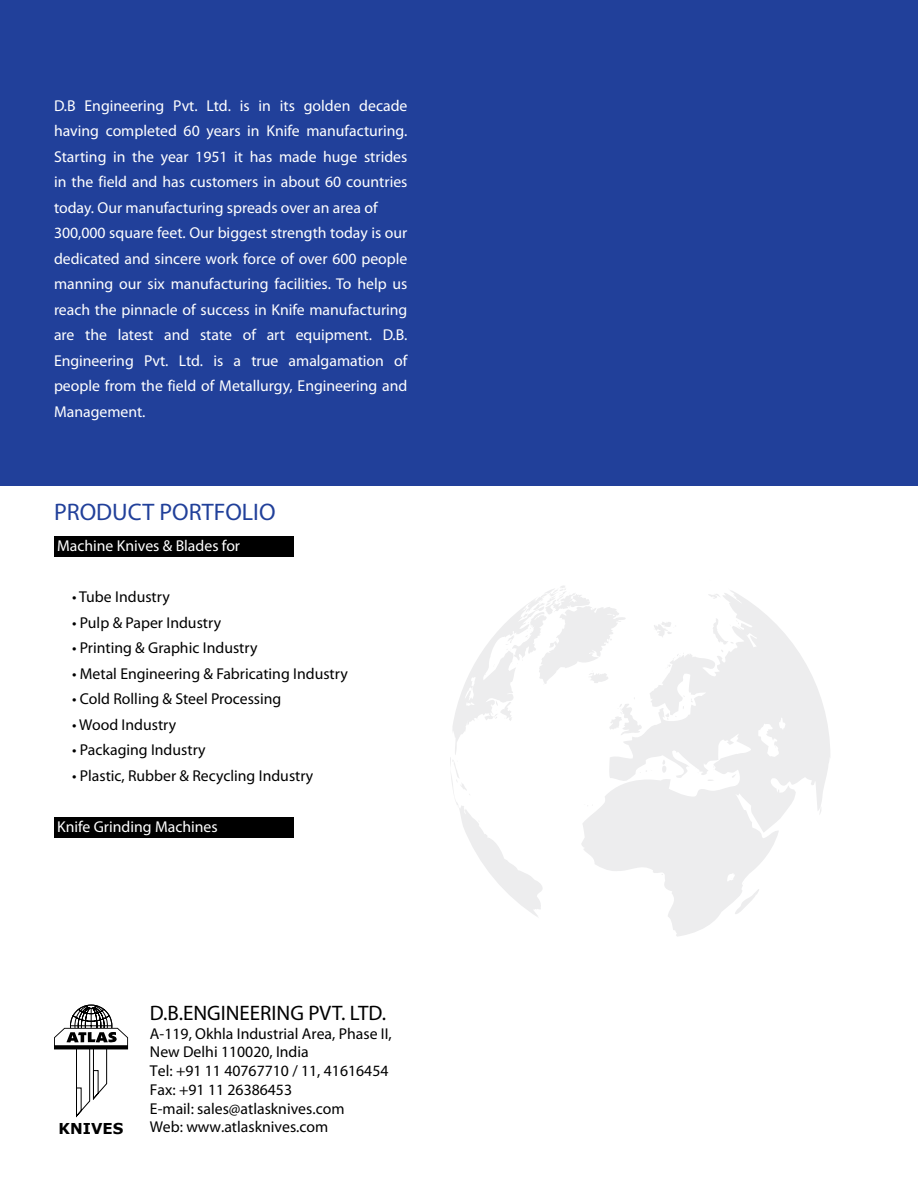
<style>
.page{position:relative;width:918px;height:1188px;background:#fff}
.page>*{position:absolute;margin:0;border:0;box-sizing:border-box;transform-origin:0 0}
.t1{font:24px "Myriad Pro";color:#21409a}
.t2{font:21px "Myriad Pro";color:#000}
.t3{font:15.75px/25.5px "Myriad Pro";color:#fff}
.t4{font:15.75px/18.8px "Myriad Pro";color:#000}
.t5{font:700 15px "Verdana";color:#000}
</style>
<div class="page">
<div style="left:0;top:0;width:918px;height:486px;background:#21409a"></div>
<svg style="left:54px;top:1004px;width:74px;height:114px"></svg>
<div style="left:54px;top:536px;width:240px;height:21px;background:#000"></div>
<div style="left:54px;top:817px;width:240px;height:21px;background:#000"></div>
<svg style="left:450px;top:586px;width:380px;height:351px"></svg>
<p class="t3" style="left:54px;top:93px;width:355px">D.B Engineering Pvt. Ltd. is in its golden decade having completed 60 years in Knife manufacturing.<br>Starting in the year 1951 it has made huge strides in the field and has customers in about 60 countries today. Our manufacturing spreads over an area of 300,000 square feet. Our biggest strength today is our dedicated and sincere work force of over 600 people manning our six manufacturing facilities. To help us reach the pinnacle of success in Knife manufacturing are the latest and state of art equipment. D.B.<br>Engineering Pvt. Ltd. is a true amalgamation of people from the field of Metallurgy, Engineering and Management.</p>
<h1 class="t1" style="left:54px;top:497px;width:223px">PRODUCT PORTFOLIO</h1>
<p class="t3" style="left:57px;top:533px;width:185px">Machine Knives &amp; Blades for</p>
<p class="t4" style="left:72px;top:587px;width:99px">• Tube Industry</p>
<p class="t4" style="left:72px;top:613px;width:151px">• Pulp &amp; Paper Industry</p>
<p class="t4" style="left:72px;top:638px;width:187px">• Printing &amp; Graphic Industry</p>
<p class="t4" style="left:72px;top:664px;width:277px">• Metal Engineering &amp; Fabricating Industry</p>
<p class="t4" style="left:72px;top:689px;width:211px">• Cold Rolling &amp; Steel Processing</p>
<p class="t4" style="left:72px;top:715px;width:106px">• Wood Industry</p>
<p class="t4" style="left:72px;top:740px;width:135px">• Packaging Industry</p>
<p class="t4" style="left:72px;top:766px;width:243px">• Plastic, Rubber &amp; Recycling Industry</p>
<p class="t3" style="left:57px;top:813px;width:162px">Knife Grinding Machines</p>
<p class="t5" style="left:59px;top:1119px;width:66px">KNIVES</p>
<h2 class="t2" style="left:150px;top:1000px;width:238px">D.B.ENGINEERING PVT. LTD.</h2>
<p class="t4" style="left:150px;top:1024px;width:243px">A-119, Okhla Industrial Area, Phase II,<br>New Delhi 110020, India<br>Tel: +91 11 40767710 / 11, 41616454<br>Fax: +91 11 26386453<br>E-mail: sales@atlasknives.com<br>Web: www.atlasknives.com</p>
</div>
